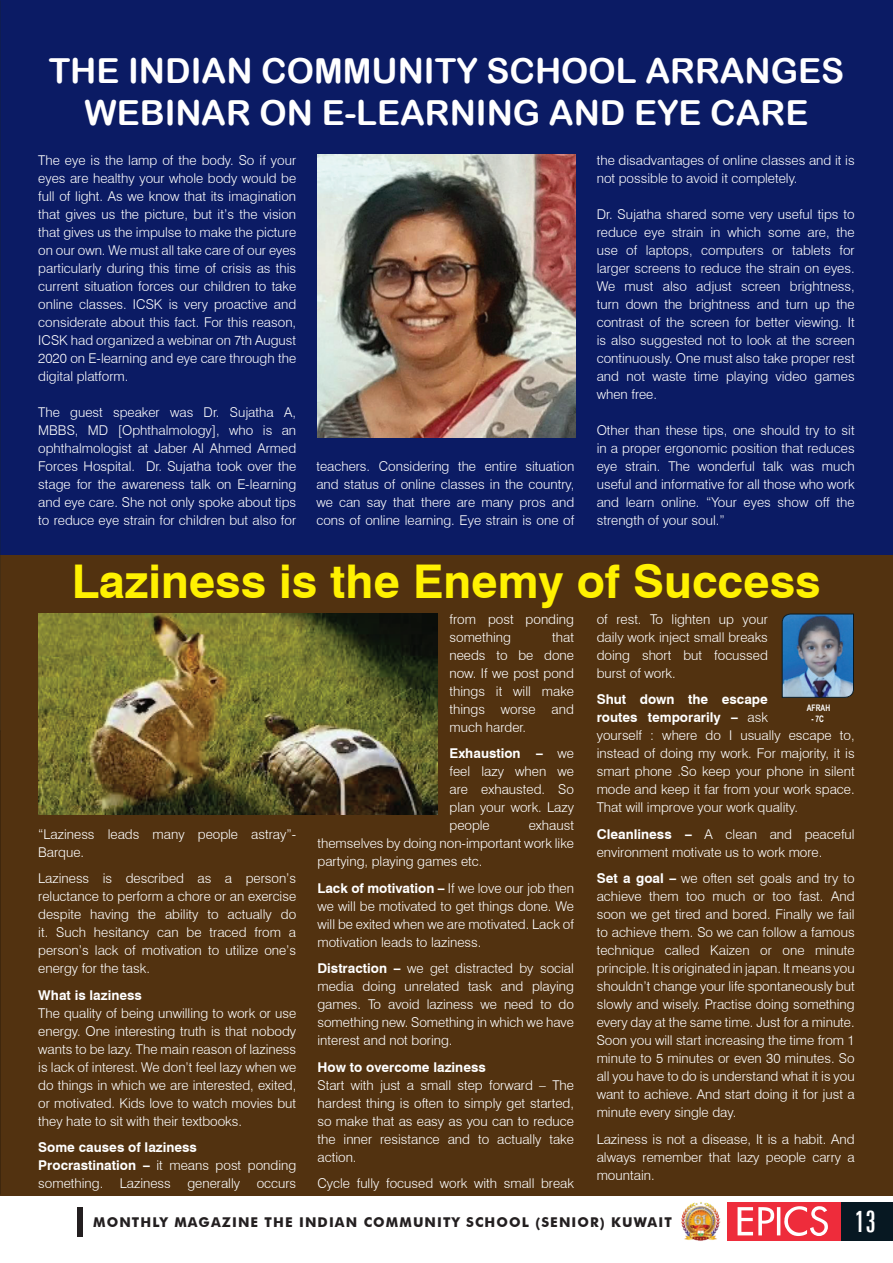
<style>
.page{position:relative;width:893px;height:1263px;background:#fff}
.page>*{position:absolute;margin:0;border:0;box-sizing:border-box;transform-origin:0 0}
.t1{font:700 46.5px "Swiss 721 BT";color:#fff101}
.t2{font:34.5px/41.4px "Arial Rounded MT Bold";color:#fff;text-align:center}
.t3{font:extra-condensed 30px "Zurich BT";color:#fff}
.t4{font:300 13.5px/18px "Swiss 721 BT";color:#fff;text-align:justify}
.t5{font:700 13.5px "Futura BT";letter-spacing:.08em;color:#231f20}
.t6{font:700 13.5px "Swiss 721 BT";color:#fff}
.t7{font:700 9px "Arial Narrow";color:#fff;scale:.91 1}
.s1{font-weight:700}
</style>
<div class="page">
<div style="left:0;top:553px;width:893px;height:643px;background:#523210"></div>
<div style="left:0;top:0;width:893px;height:554px;background:#0b1b64"></div>
<img style="left:317px;top:154px;width:258px;height:283px">
<img style="left:38px;top:614px;width:399px;height:200px">
<img style="left:781px;top:613px;width:73px;height:85px">
<div style="left:840px;top:1202px;width:53px;height:39px;background:#071822"></div>
<div style="left:727px;top:1202px;width:113px;height:39px;background:#ee2c3b"></div>
<svg style="left:738px;top:1206px;width:90px;height:30px"></svg>
<div style="left:77px;top:1207px;width:5px;height:29px;background:#231f20"></div>
<img style="left:681px;top:1202px;width:40px;height:39px">
<h2 class="t2" style="left:49px;top:50px;width:797px">THE INDIAN COMMUNITY SCHOOL ARRANGES<br>WEBINAR ON E-LEARNING AND EYE CARE</h2>
<p class="t4" style="left:597px;top:151px;width:259px">the disadvantages of online classes and it is not possible to avoid it completely.</p>
<p class="t4" style="left:597px;top:205px;width:259px">Dr. Sujatha shared some very useful tips to reduce eye strain in which some are, the use of laptops, computers or tablets for larger screens to reduce the strain on eyes.<br>We must also adjust screen brightness, turn down the brightness and turn up the contrast of the screen for better viewing. It is also suggested not to look at the screen continuously. One must also take proper rest and not waste time playing video games when free.</p>
<p class="t4" style="left:597px;top:421px;width:259px">Other than these tips, one should try to sit in a proper ergonomic position that reduces eye strain. The wonderful talk was much useful and informative for all those who work and learn online. “Your eyes show off the strength of your soul.”</p>
<p class="t4" style="left:38px;top:151px;width:259px">The eye is the lamp of the body. So if your eyes are healthy your whole body would be full of light. As we know that its imagination that gives us the picture, but it’s the vision that gives us the impulse to make the picture on our own. We must all take care of our eyes particularly during this time of crisis as this current situation forces our children to take online classes. ICSK is very proactive and considerate about this fact. For this reason, ICSK had organized a webinar on 7th August 2020 on E-learning and eye care through the digital platform.</p>
<p class="t4" style="left:38px;top:403px;width:259px">The guest speaker was Dr. Sujatha A, MBBS, MD [Ophthalmology], who is an ophthalmologist at Jaber Al Ahmed Armed Forces Hospital. Dr. Sujatha took over the stage for the awareness talk on E-learning and eye care. She not only spoke about tips to reduce eye strain for children but also for</p>
<p class="t4" style="left:316px;top:457px;width:259px">teachers. Considering the entire situation and status of online classes in the country, we can say that there are many pros and cons of online learning. Eye strain is one of</p>
<h1 class="t1" style="left:72px;top:553px;width:750px">Laziness is the Enemy of Success</h1>
<p class="t4" style="left:38px;top:825px;width:259px">“Laziness leads many people astray”-<br>Barque.</p>
<p class="t4" style="left:38px;top:869px;width:259px">Laziness is described as a person’s reluctance to perform a chore or an exercise despite having the ability to actually do it. Such hesitancy can be traced from a person’s lack of motivation to utilize one’s energy for the task.</p>
<p class="t6" style="left:38px;top:987px;width:105px">What is laziness</p>
<p class="t4" style="left:38px;top:1004px;width:259px">The quality of being unwilling to work or use energy. One interesting truth is that nobody wants to be lazy. The main reason of laziness is lack of interest. We don’t feel lazy when we do things in which we are interested, exited, or motivated. Kids love to watch movies but they hate to sit with their textbooks.</p>
<p class="t4" style="left:38px;top:1138px;width:259px;text-align:left"><span class="s1">Some causes of laziness<br>Procrastination –</span> it means post ponding something. Laziness generally occurs</p>
<p class="t4" style="left:449px;top:610px;width:126px">from post ponding something</p>
<p class="t4" style="left:449px;top:628px;width:126px;text-indent:103px">that needs to be done now. If we post pond things it will make things worse and much harder.</p>
<p class="t4" style="left:449px;top:744px;width:126px"><span class="s1">Exhaustion –</span> we feel lazy when we are exhausted. So plan your work. Lazy people</p>
<p class="t4" style="left:317px;top:816px;width:258px;text-indent:211px">exhaust themselves by doing non-important work like partying, playing games etc.</p>
<p class="t4" style="left:317px;top:879px;width:258px"><span class="s1">Lack of motivation –</span> If we love our job then we will be motivated to get things done. We will be exited when we are motivated. Lack of motivation leads to laziness.</p>
<p class="t4" style="left:317px;top:959px;width:258px"><span class="s1">Distraction –</span> we get distracted by social media doing unrelated task and playing games. To avoid laziness we need to do something new. Something in which we have interest and not boring.</p>
<p class="t6" style="left:317px;top:1059px;width:170px">How to overcome laziness</p>
<p class="t4" style="left:317px;top:1076px;width:258px">Start with just a small step forward – The hardest thing is often to simply get started, so make that as easy as you can to reduce the inner resistance and to actually take action.</p>
<p class="t4" style="left:317px;top:1174px;width:258px">Cycle fully focused work with small break</p>
<p class="t4" style="left:597px;top:610px;width:173px">of rest. To lighten up your daily work inject small breaks doing short but focussed burst of work.</p>
<p class="t4" style="left:597px;top:690px;width:259px;text-align:left"><span class="s1">Shut down the escape<br>routes temporarily –</span> ask<br>yourself : where do I usually escape to, instead of doing my work. For majority, it is smart phone .So keep your phone in silent mode and keep it far from your work space.<br>That will improve your work quality.</p>
<p class="t4" style="left:597px;top:825px;width:259px"><span class="s1">Cleanliness –</span> A clean and peaceful environment motivate us to work more.</p>
<p class="t4" style="left:597px;top:869px;width:259px"><span class="s1">Set a goal –</span> we often set goals and try to achieve them too much or too fast. And soon we get tired and bored. Finally we fail to achieve them. So we can follow a famous technique called Kaizen or one minute principle. It is originated in japan. It means you shouldn’t change your life spontaneously but slowly and wisely. Practise doing something every day at the same time. Just for a minute.<br>Soon you will start increasing the time from 1 minute to 5 minutes or even 30 minutes. So all you have to do is understand what it is you want to achieve. And start doing it for just a minute every single day.</p>
<p class="t4" style="left:597px;top:1130px;width:259px">Laziness is not a disease, It is a habit. And always remember that lazy people carry a mountain.</p>
<p class="t7" style="left:807px;top:701px;width:27px">AFRAH</p>
<p class="t7" style="left:811px;top:712px;width:15px">- 7C</p>
<p class="t5" style="left:93px;top:1214px;width:580px">MONTHLY MAGAZINE THE INDIAN COMMUNITY SCHOOL (SENIOR) KUWAIT</p>
<h3 class="t3" style="left:855px;top:1204px;width:23px">13</h3>
</div>
